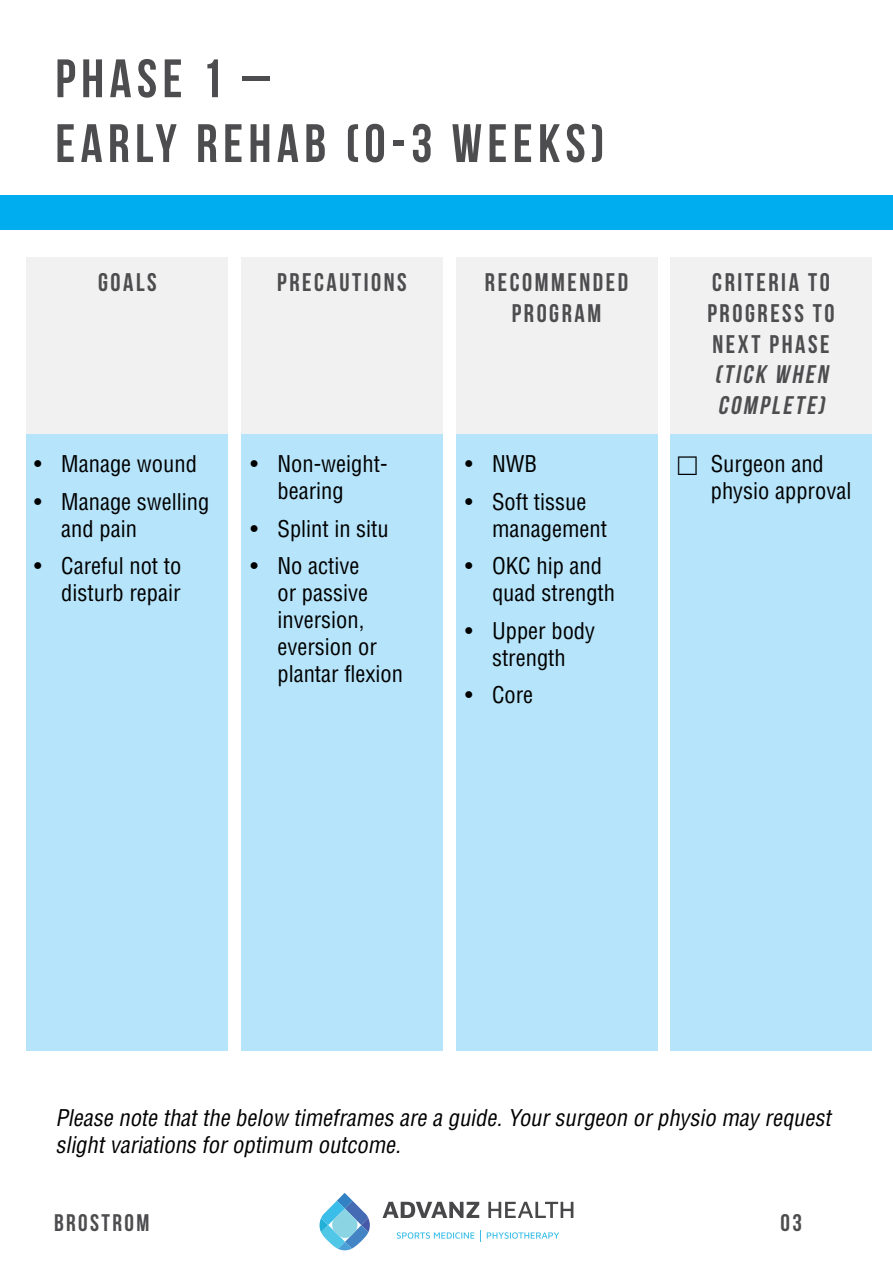
<style>
.page{position:relative;width:893px;height:1263px;background:#fff}
.page>*{position:absolute;margin:0;border:0;box-sizing:border-box;transform-origin:0 0}
.t1{font:54px/64.8px "Bebas Neue";letter-spacing:.1em;color:#4d4d4f}
.t2{font:25.5px/30.6px "Bebas Neue";letter-spacing:.1em;color:#4d4d4f;text-align:center}
.t3{font:24px "Bebas Neue";letter-spacing:.1em;color:#4d4d4f}
.t4{font:condensed 22.5px/27px "Helvetica";color:#000}
.t5{font:italic condensed 22.5px/27px "Helvetica";color:#000}
.s1{font-style:italic}
</style>
<div class="page">
<svg style="left:320px;top:1193px;width:50px;height:57px"></svg>
<svg style="left:487px;top:1232px;width:72px;height:7px"></svg>
<svg style="left:397px;top:1232px;width:77px;height:7px"></svg>
<svg style="left:382px;top:1202px;width:97px;height:16px"></svg>
<svg style="left:488px;top:1202px;width:85px;height:16px"></svg>
<div style="left:0;top:196px;width:893px;height:34px;background:#00aeef"></div>
<div style="left:27px;top:257px;width:201px;height:793px;background:#f1f1f2"></div>
<div style="left:456px;top:257px;width:201px;height:793px;background:#f1f1f2"></div>
<div style="left:241px;top:257px;width:202px;height:793px;background:#f1f1f2"></div>
<div style="left:670px;top:257px;width:202px;height:793px;background:#f1f1f2"></div>
<div style="left:670px;top:434px;width:202px;height:616px;background:#b6e4fa"></div>
<div style="left:456px;top:434px;width:201px;height:616px;background:#b6e4fa"></div>
<div style="left:241px;top:434px;width:202px;height:616px;background:#b6e4fa"></div>
<div style="left:27px;top:434px;width:201px;height:616px;background:#b6e4fa"></div>
<p class="t1" style="left:55px;top:45px;width:551px">PHASE 1 –<br>EARLY REHAB (0-3 WEEKS)</p>
<p class="t2" style="left:98px;top:267px;width:60px">GOALS</p>
<p class="t2" style="left:277px;top:267px;width:131px">PRECAUTIONS</p>
<p class="t2" style="left:485px;top:267px;width:145px">RECOMMENDED<br>PROGRAM</p>
<p class="t2" style="left:707px;top:267px;width:129px">CRITERIA TO<br>PROGRESS TO<br>NEXT PHASE <span class="s1">(TICK WHEN<br>COMPLETE)</span></p>
<p class="t4" style="left:34px;top:450px;width:164px">• Manage wound</p>
<p class="t4" style="left:61px;top:488px;width:150px;text-indent:-27px">• Manage swelling and pain</p>
<p class="t4" style="left:34px;top:552px;width:148px;text-align:right">• Careful not to disturb repair</p>
<p class="t4" style="left:277px;top:450px;width:111px;text-indent:-27px">• Non-weight&shy;bearing</p>
<p class="t4" style="left:250px;top:515px;width:140px">• Splint in situ</p>
<p class="t4" style="left:277px;top:552px;width:127px;text-indent:-27px">• No active<br>or passive inversion, eversion or plantar flexion</p>
<p class="t4" style="left:465px;top:450px;width:73px">• NWB</p>
<p class="t4" style="left:492px;top:488px;width:116px;text-indent:-27px">• Soft tissue management</p>
<p class="t4" style="left:492px;top:552px;width:125px;text-indent:-27px">• OKC hip and quad strength</p>
<p class="t4" style="left:465px;top:617px;width:132px;text-align:center">• Upper body strength</p>
<p class="t4" style="left:465px;top:681px;width:70px">• Core</p>
<p class="t4" style="left:711px;top:450px;width:142px">Surgeon and physio approval</p>
<p class="t5" style="left:55px;top:1104px;width:782px">Please note thatthe below timeframes are a guide.Yoursurgeon orphysio may request slightvariations foroptimum outcome.</p>
<p class="t3" style="left:54px;top:1210px;width:97px">BROSTROM</p>
<p class="t3" style="left:781px;top:1210px;width:23px">03</p>
</div>
